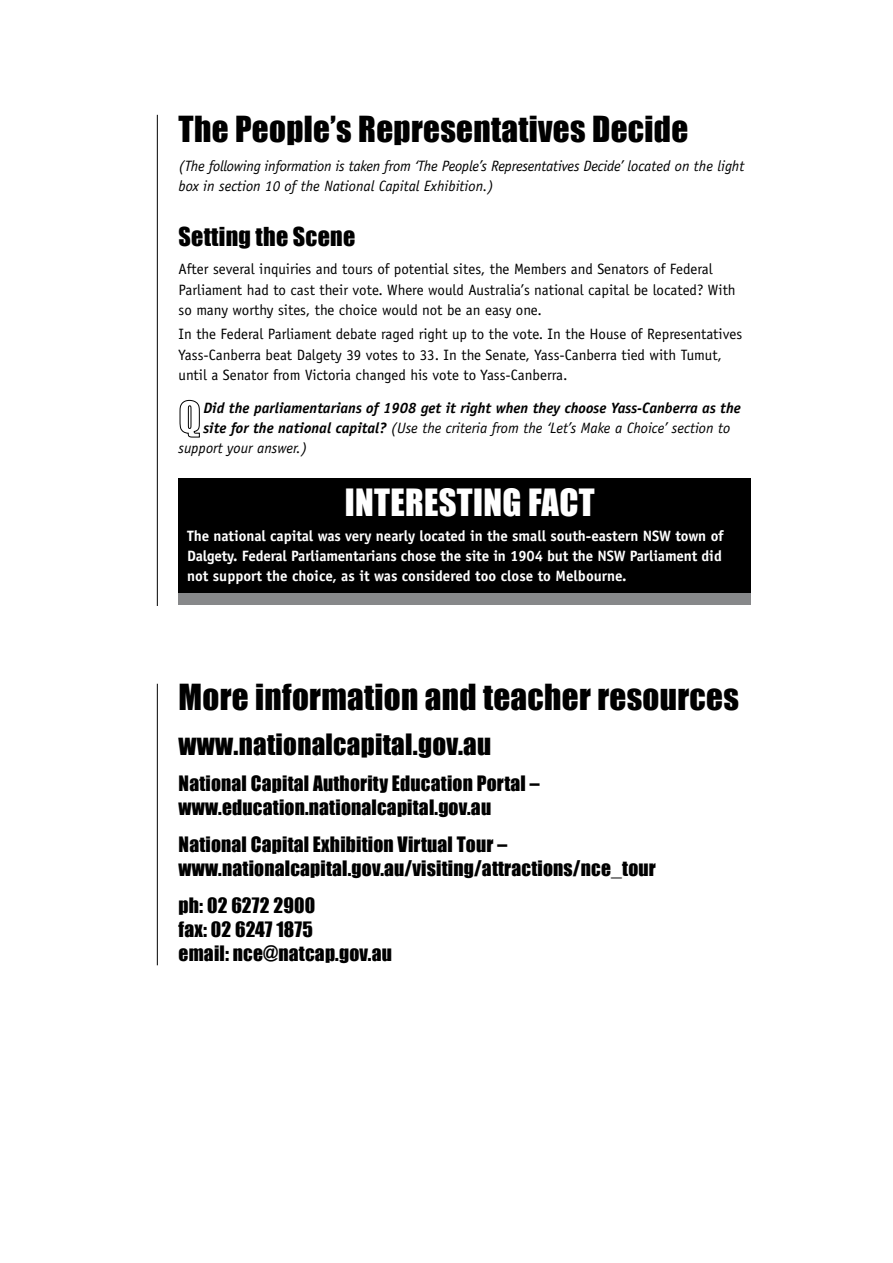
<style>
.page{position:relative;width:893px;height:1263px;background:#fff}
.page>*{position:absolute;margin:0;border:0;box-sizing:border-box;transform-origin:0 0}
.t1{font:34.5px "Impact";letter-spacing:.01em;color:#fff}
.t2{font:33px "Impact";letter-spacing:.01em;color:#000}
.t3{font:27px "Impact";letter-spacing:.01em;color:#000}
.t4{font:24px "Impact";color:#000}
.t5{font:19.5px/24px "Impact";letter-spacing:.01em;color:#000}
.t6{font:15px/20.2px "Officina Sans";color:#000}
.t7{font:italic 15px/20.2px "Officina Sans";color:#000}
.t8{font:700 15px/20.2px "Officina Sans";color:#fff;text-align:justify}
.t9{font:italic 700 15px "Officina Sans";color:#000}
.s1{font-weight:700}
</style>
<div class="page">
<div style="left:178px;top:478px;width:573px;height:120px;background:#000"></div>
<div style="left:178px;top:594px;width:573px;height:11px;background:#87888a"></div>
<hr style="left:157px;top:115px;width:1px;height:491px;background:#000">
<hr style="left:157px;top:684px;width:1px;height:281px;background:#000">
<svg style="left:179px;top:400px;width:21px;height:38px"></svg>
<h2 class="t2" style="left:179px;top:104px;width:511px">The People’s Representatives Decide</h2>
<p class="t7" style="left:179px;top:156px;width:567px">(The following information is taken from ‘The People’s Representatives Decide’ located on the light box in section 10 of the National Capital Exhibition.)</p>
<h3 class="t4" style="left:179px;top:218px;width:178px">Setting the Scene</h3>
<p class="t6" style="left:179px;top:259px;width:559px">After several inquiries and tours of potential sites, the Members and Senators of Federal<br>Parliament had to cast their vote. Where would Australia’s national capital be located? With so many worthy sites, the choice would not be an easy one.</p>
<p class="t6" style="left:179px;top:324px;width:565px">In the Federal Parliament debate raged right up to the vote. In the House of Representatives<br>Yass-Canberra beat Dalgety 39 votes to 33. In the Senate, Yass-Canberra tied with Tumut, until a Senator from Victoria changed his vote to Yass-Canberra.</p>
<p class="t9" style="left:203px;top:399px;width:539px">Did the parliamentarians of 1908 get it right when they choose Yass-Canberra as the</p>
<p class="t7" style="left:203px;top:418px;width:528px"><span class="s1">site for the national capital?</span> (Use the criteria from the ‘Let’s Make a Choice’ section to</p>
<p class="t7" style="left:179px;top:438px;width:130px">support your answer.)</p>
<h1 class="t1" style="left:345px;top:476px;width:251px">Inter esting Fact</h1>
<p class="t8" style="left:187px;top:525px;width:538px">The national capital was very nearly located in the small south-eastern NSW town of Dalgety. Federal Parliamentarians chose the site in 1904 but the NSW Parliament did not support the choice, as it was considered too close to Melbourne.</p>
<h2 class="t2" style="left:179px;top:671px;width:562px">More information and teacher resources</h2>
<h3 class="t3" style="left:179px;top:723px;width:314px">www.nationalcapital.gov.au</h3>
<h3 class="t5" style="left:179px;top:771px;width:362px">National Capital Authority Education Portal – www.education.nationalcapital.gov.au</h3>
<h3 class="t5" style="left:179px;top:832px;width:479px">National Capital Exhibition Virtual Tour – www.nationalcapital.gov.au/visiting/attractions/nce_tour</h3>
<h3 class="t5" style="left:179px;top:893px;width:215px">ph: 02 6272 2900<br>fax: 02 6247 1875<br>email: nce@natcap.gov.au</h3>
</div>
